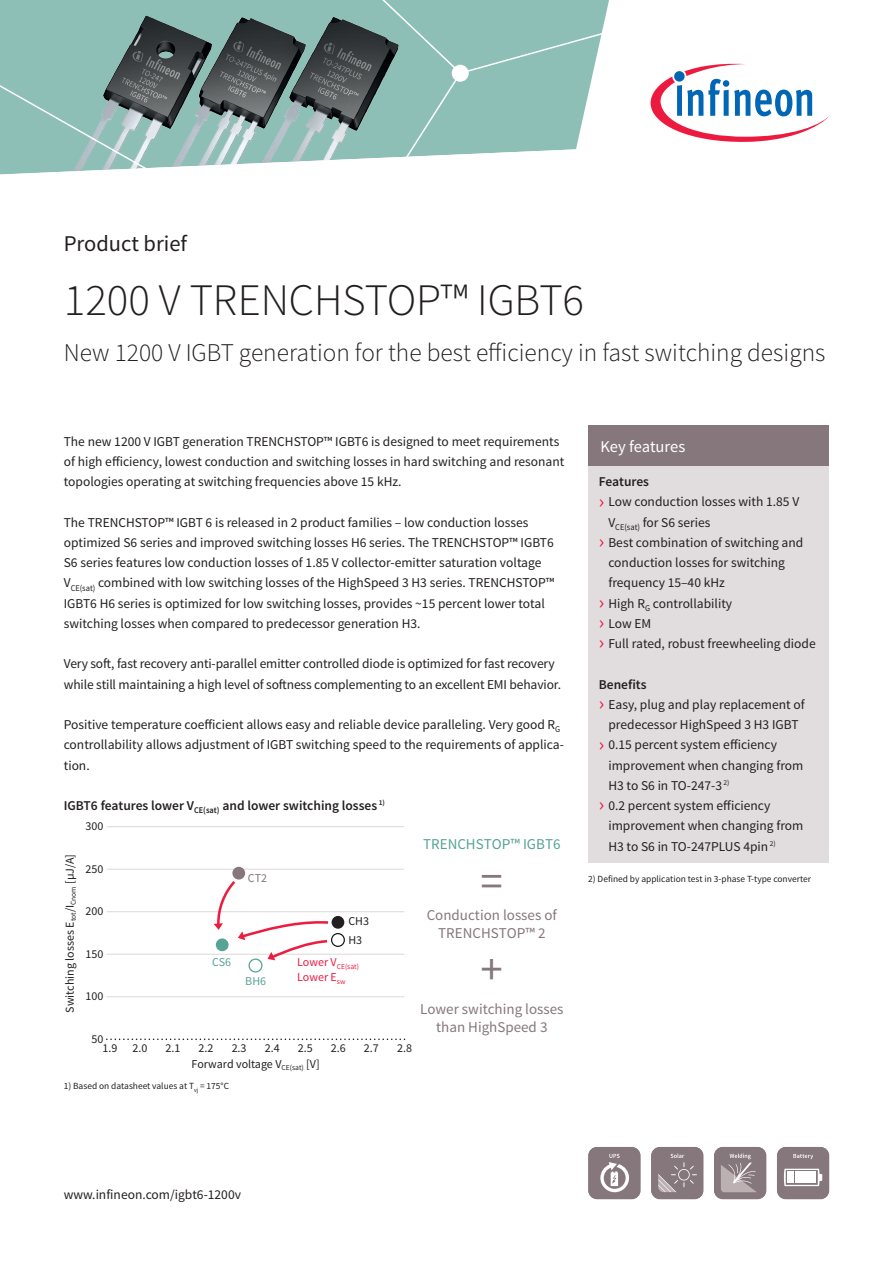
<style>
.page{position:relative;width:893px;height:1263px;background:#fff}
.page>*{position:absolute;margin:0;border:0;box-sizing:border-box;transform-origin:0 0}
.Product_Brief_A4_Hea{font:300 45px "Source Sans Pro";color:#231f20}
.t1{font:45px "Source Sans Pro";color:#86777c}
.Product_Brief_A4_Sub{font:300 25.5px "Source Sans Pro";color:#231f20}
.Product_Brief_A4_Tit{font:22.5px "Source Sans Pro";color:#231f20}
.Product_Brief_A4_Hea-2{font:16.5px "Source Sans Pro";letter-spacing:-.005em;color:#fff}
.t2{font:15px/18px "Source Sans Pro";color:#86777c;text-align:center}
.t3{font:15px "Source Sans Pro";color:#57a395}
.Product_Brief_A4_Cop{font:13.5px/20.2px "Source Sans Pro";color:#231f20}
.Product_Brief_A4_Cop-2{font:600 13.5px "Source Sans Pro";color:#231f20}
.Product_Brief_A4_URL{font:13.5px "Source Sans Pro";color:#231f20}
.t4{font:12px/19px "Source Sans Pro";color:#231f20}
.t5{font:12px "Source Sans Pro";color:#eb1d41}
.t6{font:12px "Source Sans Pro";color:#57a395}
.t7{font:12px "Source Sans Pro";color:#86777c}
.Footnote{font:9.3px "Source Sans Pro";color:#231f20}
.t8{font:7.5px "Source Sans Pro";color:#eb1d41}
.s1{font-size:20.25px;color:#ed1a40}
</style>
<div class="page">
<svg style="left:0;top:0;width:608px;height:175px;background:#8daea9"></svg>
<svg style="left:651px;top:63px;width:178px;height:79px"></svg>
<div style="left:588px;top:463px;width:241px;height:399px;background:#e1dcdd"></div>
<div style="left:588px;top:425px;width:241px;height:41px;background:#86777c"></div>
<svg style="left:588px;top:1147px;width:52px;height:52px;background:#998d91"></svg>
<svg style="left:651px;top:1147px;width:52px;height:52px;background:#908286"></svg>
<svg style="left:777px;top:1147px;width:52px;height:52px;background:#94878b"></svg>
<div style="left:787px;top:1172px;width:7px;height:11px;background:#fff"></div>
<div style="left:795px;top:1172px;width:6px;height:11px;background:#fff"></div>
<div style="left:802px;top:1172px;width:7px;height:11px;background:#fff"></div>
<div style="left:809px;top:1172px;width:7px;height:11px;background:#fff"></div>
<svg style="left:714px;top:1147px;width:52px;height:52px;background:#988b8f"></svg>
<hr style="left:107px;top:996px;width:297px;height:1px;background:#e1dcdd">
<hr style="left:107px;top:954px;width:297px;height:1px;background:#e1dcdd">
<hr style="left:107px;top:911px;width:297px;height:1px;background:#e1dcdd">
<hr style="left:107px;top:869px;width:297px;height:1px;background:#e1dcdd">
<hr style="left:107px;top:826px;width:297px;height:1px;background:#e1dcdd">
<svg style="left:106px;top:1038px;width:299px;height:2px"></svg>
<div style="left:232px;top:867px;width:13px;height:12px;background:#86777c;border-radius:50%"></div>
<div style="left:332px;top:916px;width:12px;height:13px;background:#231f20;border-radius:50%"></div>
<div style="left:331px;top:933px;width:14px;height:14px;border:1px solid #231f20;border-radius:50%"></div>
<div style="left:248px;top:958px;width:15px;height:14px;border:1px solid #57a395;border-radius:50%"></div>
<svg style="left:214px;top:878px;width:117px;height:83px"></svg>
<p class="Product_Brief_A4_Tit" style="left:64px;top:229px;width:125px">Product brief</p>
<p class="Product_Brief_A4_Hea" style="left:64px;top:273px;width:522px">1200 V TRENCHSTOP™ IGBT6</p>
<p class="Product_Brief_A4_Sub" style="left:64px;top:337px;width:763px">New 1200 V IGBT generation for the best efficiency in fast switching designs</p>
<p class="Product_Brief_A4_Cop" style="left:64px;top:431px;width:502px">The new 1200 V IGBT generation TRENCHSTOP™ IGBT6 is designed to meet requirements of high efficiency, lowest conduction and switching losses in hard switching and resonant topologies operating at switching frequencies above 15 kHz.</p>
<p class="Product_Brief_A4_Cop" style="left:64px;top:512px;width:492px">The TRENCHSTOP™ IGBT 6 is released in 2 product families – low conduction losses optimized S6 series and improved switching losses H6 series. The TRENCHSTOP™ IGBT6<br>S6 series features low conduction losses of 1.85 V collector-emitter saturation voltage V<sub>CE(sat)</sub> combined with low switching losses of the HighSpeed 3 H3 series. TRENCHSTOP™ IGBT6 H6 series is optimized for low switching losses, provides ~15 percent lower total switching losses when compared to predecessor generation H3.</p>
<p class="Product_Brief_A4_Cop" style="left:64px;top:654px;width:499px">Very soft, fast recovery anti-parallel emitter controlled diode is optimized for fast recovery while still maintaining a high level of softness complementing to an excellent EMI behavior.</p>
<p class="Product_Brief_A4_Cop" style="left:64px;top:715px;width:502px">Positive temperature coefficient allows easy and reliable device paralleling. Very good R<sub>G </sub>controllability allows adjustment of IGBT switching speed to the requirements of applica&shy;tion.</p>
<p class="Product_Brief_A4_Cop-2" style="left:64px;top:797px;width:323px">IGBT6 features lower V<sub>CE(sat)</sub> and lower switching losses <sup>1)</sup></p>
<p class="t4" style="left:86px;top:817px;width:19px">300</p>
<p class="t4" style="left:60px;top:1013px;width:160px;rotate:-90deg">Switching losses E<sub>tot</sub>/I<sub>Cnom</sub> [µJ/A]</p>
<p class="t4" style="left:86px;top:859px;width:19px">250</p>
<p class="t4" style="left:86px;top:902px;width:19px">200</p>
<p class="t4" style="left:86px;top:944px;width:19px">150</p>
<p class="t4" style="left:86px;top:987px;width:19px">100</p>
<p class="t7" style="left:248px;top:870px;width:21px">CT2</p>
<p class="t6" style="left:212px;top:954px;width:21px">CS6</p>
<p class="t6" style="left:245px;top:973px;width:22px">BH6</p>
<p class="t4" style="left:348px;top:912px;width:22px">CH3<br>H3</p>
<p class="t8" style="left:297px;top:961px;width:63px"><sup>Lower</sup> <sup>V</sup>CE(sat)</p>
<p class="t5" style="left:297px;top:970px;width:50px">Lower E<sub>sw</sub></p>
<p class="t4" style="left:92px;top:1029px;width:13px">50</p>
<p class="t4" style="left:103px;top:1038px;width:46px">1.9 2.0</p>
<p class="t4" style="left:166px;top:1038px;width:16px">2.1</p>
<p class="t4" style="left:199px;top:1038px;width:16px">2.2</p>
<p class="t4" style="left:232px;top:1038px;width:16px">2.3</p>
<p class="t4" style="left:265px;top:1038px;width:16px">2.4</p>
<p class="t4" style="left:298px;top:1038px;width:16px">2.5</p>
<p class="t4" style="left:331px;top:1038px;width:16px">2.6</p>
<p class="t4" style="left:364px;top:1038px;width:16px">2.7</p>
<p class="t4" style="left:397px;top:1038px;width:16px">2.8</p>
<p class="t4" style="left:192px;top:1055px;width:130px">Forward voltage V<sub>CE(sat)</sub> [V]</p>
<p class="Footnote" style="left:64px;top:1080px;width:167px">1) Based on datasheet values at T<sub>vj</sub> = 175°C</p>
<p class="t3" style="left:423px;top:835px;width:139px">TRENCHSTOP™ IGBT6</p>
<p class="t1" style="left:481px;top:853px;width:24px">=</p>
<p class="t2" style="left:427px;top:906px;width:132px">Conduction losses of<br>TRENCHSTOP™ 2</p>
<p class="t1" style="left:481px;top:941px;width:24px">+</p>
<p class="t2" style="left:420px;top:1000px;width:145px">Lower switching losses than HighSpeed 3</p>
<p class="Product_Brief_A4_Hea-2" style="left:600px;top:436px;width:86px">Key features</p>
<p class="Product_Brief_A4_Cop-2" style="left:599px;top:473px;width:52px">Features</p>
<p class="Product_Brief_A4_Cop" style="left:608px;top:492px;width:192px;text-indent:-10px"><span class="s1">›</span> Low conduction losses with 1.85 V<br>V<sub>CE(sat)</sub> for S6 series</p>
<p class="Product_Brief_A4_Cop" style="left:608px;top:532px;width:196px;text-indent:-10px"><span class="s1">›</span> Best combination of switching and conduction losses for switching frequency 15–40 kHz</p>
<p class="Product_Brief_A4_Cop" style="left:599px;top:593px;width:135px"><span class="s1">›</span> High R<sub>G</sub> controllability</p>
<p class="Product_Brief_A4_Cop" style="left:599px;top:613px;width:54px"><span class="s1">›</span> Low EM</p>
<p class="Product_Brief_A4_Cop" style="left:599px;top:634px;width:218px"><span class="s1">›</span> Full rated, robust freewheeling diode</p>
<p class="Product_Brief_A4_Cop-2" style="left:599px;top:675px;width:49px">Benefits</p>
<p class="Product_Brief_A4_Cop" style="left:599px;top:694px;width:207px;text-align:center"><span class="s1">›</span> Easy, plug and play replacement of predecessor HighSpeed 3 H3 IGBT</p>
<p class="Product_Brief_A4_Cop" style="left:608px;top:735px;width:197px;text-indent:-10px"><span class="s1">›</span> 0.15 percent system efficiency improvement when changing from<br>H3 to S6 in TO-247-3 <sup>2)</sup></p>
<p class="Product_Brief_A4_Cop" style="left:608px;top:796px;width:197px;text-indent:-10px"><span class="s1">›</span> 0.2 percent system efficiency improvement when changing from<br>H3 to S6 in TO-247PLUS 4pin <sup>2)</sup></p>
<p class="Footnote" style="left:588px;top:873px;width:224px">2) Defined by application test in 3-phase T-type converter</p>
<p class="Product_Brief_A4_URL" style="left:64px;top:1186px;width:179px">www.infineon.com/igbt6-1200v</p>
</div>
